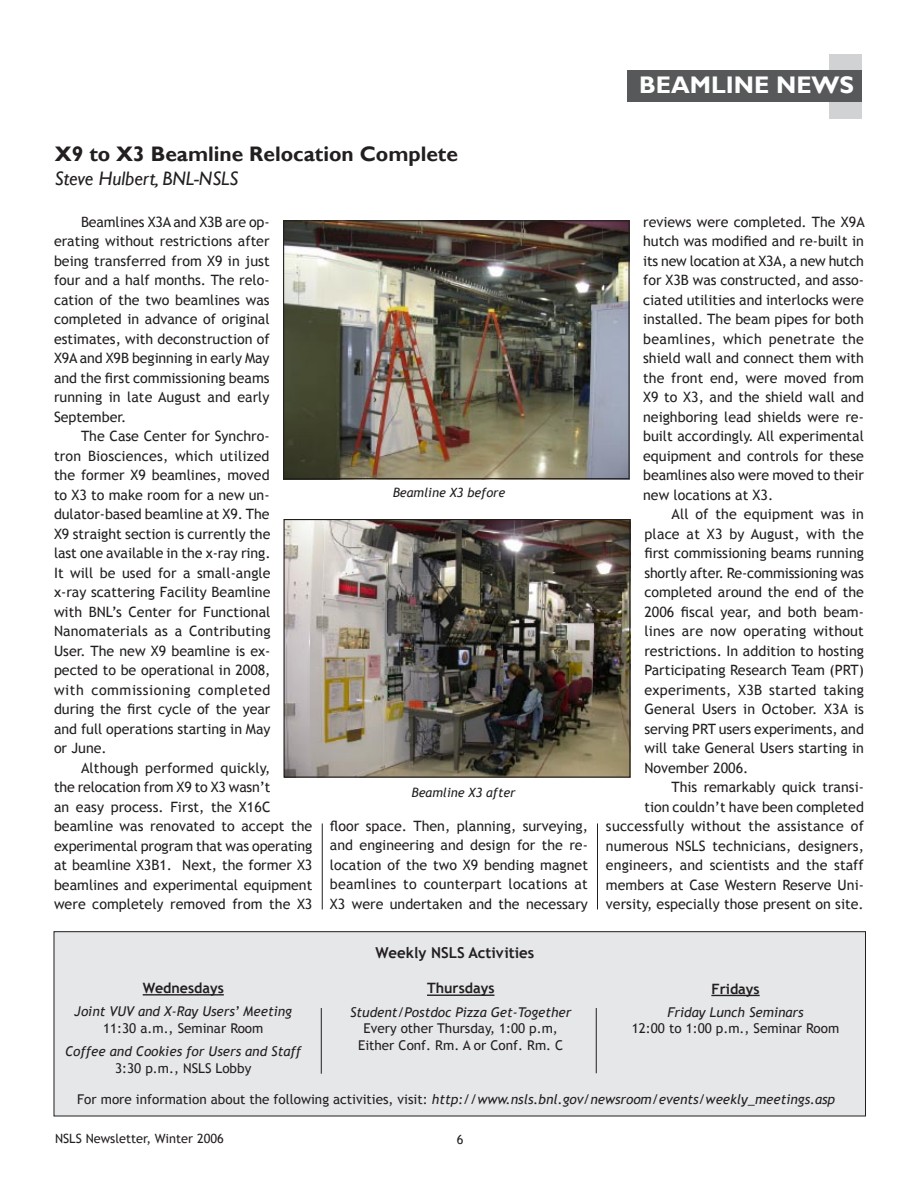
<style>
.page{position:relative;width:918px;height:1188px;background:#fff}
.page>*{position:absolute;margin:0;border:0;box-sizing:border-box;transform-origin:0 0}
.Section_Title{font:700 24px "Gill Sans";color:#fff}
.Article_Title{font:700 21px "Gill Sans";color:#231f20}
.AuthorName{font:italic 19.5px "Gill Sans";color:#231f20}
.t1{font:700 15px "Trebuchet MS";color:#231f20}
.Body_Text{font:14.25px/19.5px "Trebuchet MS";color:#231f20;text-align:justify}
.t2{font:700 14.25px "Trebuchet MS";color:#231f20}
.t3{font:italic 13.5px/17.1px "Trebuchet MS";color:#231f20;text-align:center}
.t4{font:13.5px "Trebuchet MS";color:#231f20}
.t5{font:italic 12.75px "Trebuchet MS";color:#231f20}
.t6{font:12.75px "Trebuchet MS";color:#231f20}
.s1{font-style:normal}
</style>
<div class="page">
<div style="left:829px;top:54px;width:33px;height:65px;background:#d1d2d4"></div>
<div style="left:627px;top:71px;width:235px;height:31px;background:#57585a"></div>
<hr style="left:597px;top:824px;width:1px;height:85px;background:#231f20">
<hr style="left:322px;top:824px;width:1px;height:85px;background:#231f20">
<img style="left:285px;top:519px;width:346px;height:259px">
<div style="left:283px;top:519px;width:347px;height:259px;border:1px solid #231f20"></div>
<div style="left:54px;top:932px;width:811px;height:184px;background:#e6e7e9"></div>
<hr style="left:143px;top:994px;width:81px;height:2px;background:#231f20">
<hr style="left:427px;top:995px;width:67px;height:1px;background:#231f20">
<hr style="left:711px;top:995px;width:49px;height:1px;background:#231f20">
<hr style="left:321px;top:1008px;width:1px;height:66px;background:#231f20">
<hr style="left:596px;top:1008px;width:1px;height:65px;background:#231f20">
<img style="left:285px;top:222px;width:343px;height:255px">
<div style="left:283px;top:220px;width:347px;height:259px;border:1px solid #231f20"></div>
<p class="Section_Title" style="left:639px;top:70px;width:216px">BEAMLINE NEWS</p>
<p class="Article_Title" style="left:55px;top:141px;width:405px">X9 to X3 Beamline Relocation Complete</p>
<p class="AuthorName" style="left:55px;top:167px;width:185px">Steve Hulbert, BNL-NSLS</p>
<p class="Body_Text" style="left:54px;top:212px;width:217px;text-indent:27px">Beamlines X3A and X3B are op&shy;erating without restrictions after being transferred from X9 in just four and a half months. The relo&shy;cation of the two beamlines was completed in advance of original estimates, with deconstruction of X9A and X9B beginning in early May and the first commissioning beams running in late August and early September.</p>
<p class="Body_Text" style="left:54px;top:426px;width:218px;text-indent:27px">The Case Center for Synchro&shy;tron Biosciences, which utilized the former X9 beamlines, moved to X3 to make room for a new un&shy;dulator-based beamline at X9. The X9 straight section is currently the last one available in the x-ray ring.<br>It will be used for a small-angle x-ray scattering Facility Beamline with BNL’s Center for Functional Nanomaterials as a Contributing User. The new X9 beamline is ex&shy;pected to be operational in 2008, with commissioning completed during the first cycle of the year and full operations starting in May or June.</p>
<p class="Body_Text" style="left:54px;top:758px;width:260px;text-align:left;text-indent:27px">Although performed quickly,<br>the relocation from X9 to X3 wasn’t<br>an easy process. First, the X16C beamline was renovated to accept the experimental program that was operating at beamline X3B1. Next, the former X3 beamlines and experimental equipment were completely removed from the X3</p>
<p class="t2" style="left:143px;top:979px;width:83px">Wednesdays</p>
<p class="t3" style="left:75px;top:1003px;width:219px">Joint VUV and X-Ray Users’ Meeting</p>
<p class="t4" style="left:103px;top:1020px;width:162px">11:30 a.m., Seminar Room</p>
<p class="t3" style="left:65px;top:1043px;width:238px">Coffee and Cookies for Users and Staff<br><span class="s1">3:30 p.m., NSLS Lobby</span></p>
<p class="t5" style="left:393px;top:485px;width:114px">Beamline X3 before</p>
<p class="t5" style="left:412px;top:785px;width:105px">Beamline X3 after</p>
<p class="Body_Text" style="left:330px;top:816px;width:259px">floor space. Then, planning, surveying, and engineering and design for the re&shy;location of the two X9 bending magnet beamlines to counterpart locations at X3 were undertaken and the necessary</p>
<p class="t1" style="left:376px;top:943px;width:160px">Weekly NSLS Activities</p>
<p class="t2" style="left:427px;top:979px;width:69px">Thursdays</p>
<p class="t3" style="left:350px;top:1003px;width:223px">Student/Postdoc Pizza Get-Together</p>
<p class="t4" style="left:364px;top:1020px;width:196px">Every other Thursday, 1:00 p.m,</p>
<p class="t4" style="left:358px;top:1037px;width:207px">Either Conf. Rm. A or Conf. Rm. C</p>
<p class="Body_Text" style="left:643px;top:212px;width:223px">reviews were completed. The X9A hutch was modified and re-built in its new location at X3A, a new hutch for X3B was constructed, and asso&shy;ciated utilities and interlocks were installed. The beam pipes for both beamlines, which penetrate the shield wall and connect them with the front end, were moved from X9 to X3, and the shield wall and neighboring lead shields were re&shy;built accordingly. All experimental equipment and controls for these beamlines also were moved to their new locations at X3.</p>
<p class="Body_Text" style="left:644px;top:504px;width:221px;text-indent:27px">All of the equipment was in place at X3 by August, with the first commissioning beams running shortly after. Re-commissioning was completed around the end of the 2006 fiscal year, and both beam&shy;lines are now operating without restrictions. In addition to hosting Participating Research Team (PRT) experiments, X3B started taking General Users in October. X3A is serving PRT users experiments, and will take General Users starting in November 2006.</p>
<p class="Body_Text" style="left:606px;top:777px;width:259px;text-align:right">This remarkably quick transi-<br>tion couldn’t have been completed successfully without the assistance of numerous NSLS technicians, designers, engineers, and scientists and the staff members at Case Western Reserve Uni&shy;versity, especially those present on site.</p>
<p class="t2" style="left:711px;top:980px;width:50px">Fridays</p>
<p class="t3" style="left:667px;top:1003px;width:138px">Friday Lunch Seminars</p>
<p class="t4" style="left:632px;top:1020px;width:209px">12:00 to 1:00 p.m., Seminar Room</p>
<p class="t3" style="left:77px;top:1091px;width:759px"><span class="s1">For more information about the following activities, visit:</span> http://www.nsls.bnl.gov/newsroom/events/weekly_meetings.asp</p>
<p class="t6" style="left:55px;top:1132px;width:170px">NSLS Newsletter, Winter 2006</p>
<p class="t6" style="left:457px;top:1132px;width:8px">6</p>
</div>
